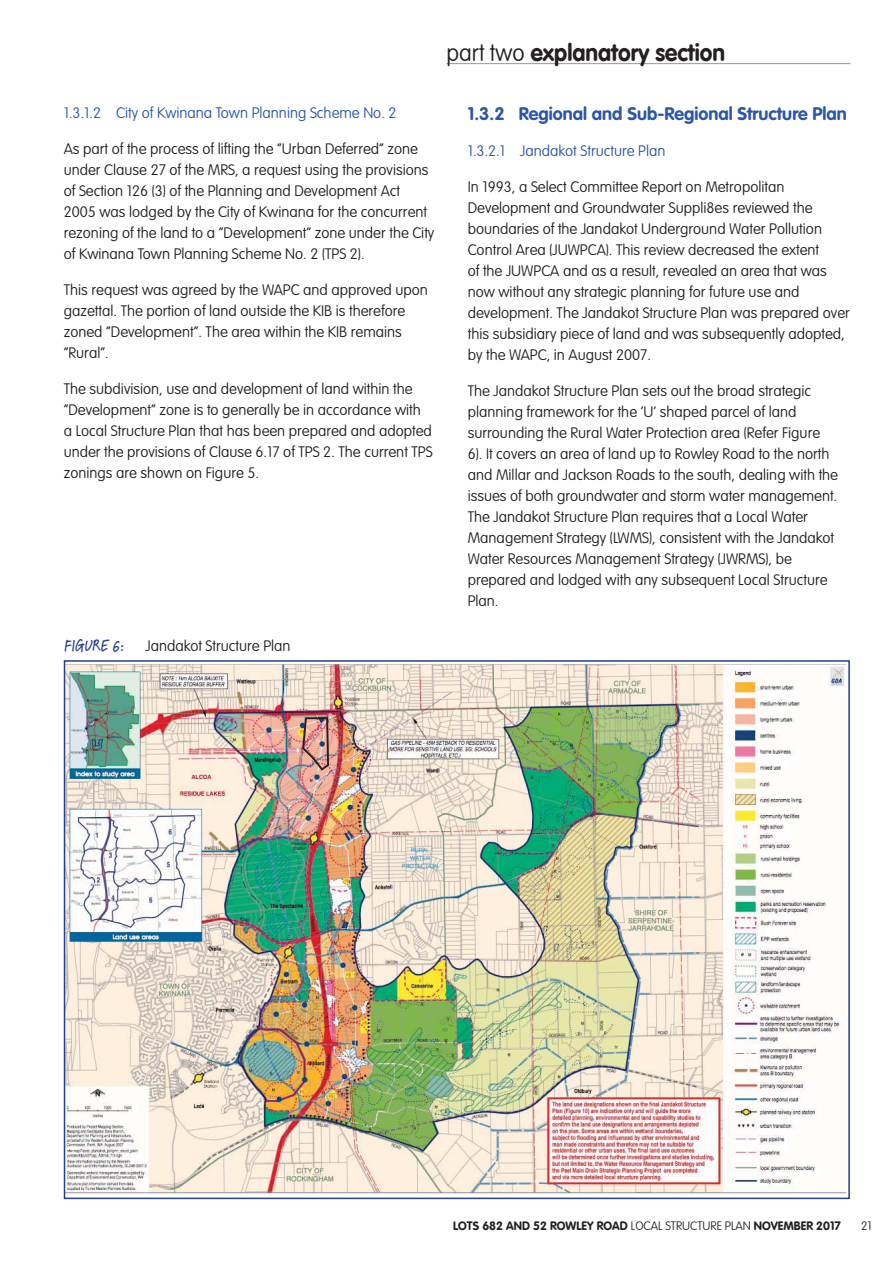
<style>
.page{position:relative;width:893px;height:1263px;background:#fff}
.page>*{position:absolute;margin:0;border:0;box-sizing:border-box;transform-origin:0 0}
.t1{font:700 24px "VAG Rounded LT";color:#231f20;scale:.95 1}
.t2{font:700 18px "VAG Rounded Std";color:#2c56a6}
.t3{font:100 15px/21px "VAG Rounded Std";color:#231f20}
.t4{font:100 15px "VAG Rounded Std";color:#2c56a6}
.t5{font:700 12px "VAG Rounded LT";color:#231f20}
.t6{font:100 12px "VAG Rounded LT";color:#231f20}
.s1{font-weight:100}
.s2{font-family:"Feltpen Com";font-weight:500;font-size:18px;color:#25408e}
</style>
<div class="page">
<hr style="left:446px;top:63px;width:404px;height:1px;background:#99999c">
<img style="left:63px;top:660px;width:787px;height:540px">
<h1 class="t1" style="left:446px;top:39px;width:295px"><span class="s1">part two</span> explanatory section</h1>
<p class="t4" style="left:64px;top:106px;width:334px">1.3.1.2 City of Kwinana Town Planning Scheme No. 2</p>
<p class="t3" style="left:64px;top:139px;width:372px">As part of the process of lifting the “Urban Deferred” zone under Clause 27 of the MRS, a request using the provisions of Section 126 (3) of the Planning and Development Act 2005 was lodged by the City of Kwinana for the concurrent rezoning of the land to a “Development” zone under the City of Kwinana Town Planning Scheme No. 2 (TPS 2).</p>
<p class="t3" style="left:64px;top:280px;width:366px">This request was agreed by the WAPC and approved upon gazettal. The portion of land outside the KIB is therefore zoned “Development”. The area within the KIB remains “Rural”.</p>
<p class="t3" style="left:64px;top:379px;width:370px">The subdivision, use and development of land within the “Development” zone is to generally be in accordance with a Local Structure Plan that has been prepared and adopted under the provisions of Clause 6.17 of TPS 2. The current TPS zonings are shown on Figure 5.</p>
<p class="t3" style="left:64px;top:636px;width:228px"><span class="s2">FIGURE 6:</span> Jandakot Structure Plan</p>
<p class="t2" style="left:468px;top:106px;width:381px">1.3.2 Regional and Sub-Regional Structure Plan</p>
<p class="t4" style="left:468px;top:144px;width:199px">1.3.2.1 Jandakot Structure Plan</p>
<p class="t3" style="left:468px;top:177px;width:384px">In 1993, a Select Committee Report on Metropolitan Development and Groundwater Suppli8es reviewed the boundaries of the Jandakot Underground Water Pollution Control Area (JUWPCA). This review decreased the extent<br>of the JUWPCA and as a result, revealed an area that was now without any strategic planning for future use and development. The Jandakot Structure Plan was prepared over this subsidiary piece of land and was subsequently adopted, by the WAPC, in August 2007.</p>
<p class="t3" style="left:468px;top:381px;width:372px">The Jandakot Structure Plan sets out the broad strategic planning framework for the ‘U’ shaped parcel of land surrounding the Rural Water Protection area (Refer Figure 6). It covers an area of land up to Rowley Road to the north and Millar and Jackson Roads to the south, dealing with the issues of both groundwater and storm water management.<br>The Jandakot Structure Plan requires that a Local Water Management Strategy (LWMS), consistent with the Jandakot Water Resources Management Strategy (JWRMS), be prepared and lodged with any subsequent Local Structure Plan.</p>
<p class="t5" style="left:453px;top:1218px;width:389px">LOTS 682 AND 52 ROWLEY ROAD <span class="s1">LOCAL STRUCTURE PLAN</span> NOVEMBER 2017</p>
<p class="t6" style="left:861px;top:1219px;width:12px">21</p>
</div>
